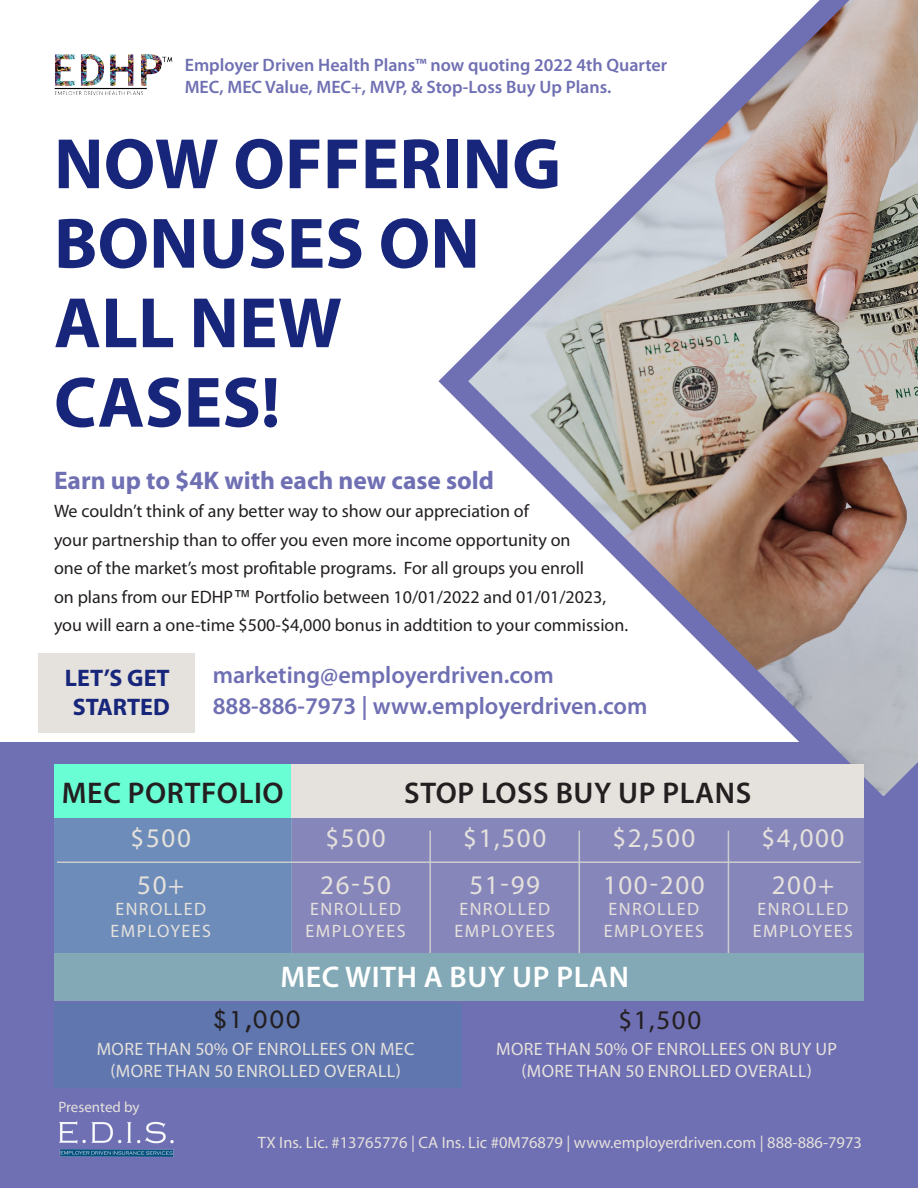
<style>
.page{position:relative;width:918px;height:1188px;background:#fff}
.page>*{position:absolute;margin:0;border:0;box-sizing:border-box;transform-origin:0 0}
.t1{font:700 72px/79.5px "Myriad Pro";color:#17267b}
.t2{font:600 30px "Myriad Pro";letter-spacing:.02em;color:#231f20}
.t3{font:600 30px "Myriad Pro";letter-spacing:.02em;color:#fff}
.t4{font:27px "Myriad Pro";letter-spacing:.06em;color:#e5e1dc}
.t5{font:27px "Tw Cen";color:#231f20}
.t6{font:27px "Myriad Pro";color:#231f20}
.t7{font:700 25.5px "Myriad Pro";color:#6f6fb3}
.t8{font:600 24px "Myriad Pro";color:#6f6fb3}
.t9{font:700 24px/28.8px "Myriad Pro";color:#17267b;text-align:center}
.t10{font:18px/28.5px "Myriad Pro";color:#231f20}
.t11{font:18px "Myriad Pro";letter-spacing:.025em;color:#e5e1dc}
.t12{font:600 18px/21.6px "Myriad Pro";color:#6f6fb3}
.t13{font:18px/21.6px "Myriad Pro";letter-spacing:.08em;color:#e5e1dc}
.t14{font:16.5px "Myriad Pro";color:#e5e1dc}
.t15{font:15px "Myriad Pro";letter-spacing:-.005em;color:#e5e1dc}
.s1{font-family:"Tw Cen"}
</style>
<div class="page">
<div style="left:0;top:743px;width:918px;height:445px;background:#6f6fb3"></div>
<svg style="left:424px;top:0;width:494px;height:796px"></svg>
<img style="left:54px;top:54px;width:119px;height:41px">
<div style="left:38px;top:653px;width:156px;height:80px;background:#e5e1dc"></div>
<div style="left:54px;top:764px;width:238px;height:54px;background:#6afed4"></div>
<div style="left:292px;top:764px;width:572px;height:54px;background:#e5e1dc"></div>
<div style="left:54px;top:818px;width:238px;height:159px;background:#6d8cb9"></div>
<div style="left:292px;top:818px;width:572px;height:159px;background:#8786bb"></div>
<hr style="left:57px;top:861px;width:804px;height:2px;background:#cbccce">
<hr style="left:429px;top:831px;width:2px;height:123px;background:#cbccce">
<hr style="left:728px;top:831px;width:1px;height:123px;background:#cbccce">
<hr style="left:579px;top:831px;width:1px;height:123px;background:#cbccce">
<div style="left:54px;top:953px;width:810px;height:48px;background:#82a9b5"></div>
<div style="left:54px;top:1003px;width:408px;height:84px;background:#5f76af"></div>
<img style="left:59px;top:1121px;width:115px;height:36px">
<p class="t12" style="left:185px;top:54px;width:484px">Employer Driven Health Plans™ now quoting 2022 4th Quarter<br>MEC, MEC Value, MEC+, MVP, &amp; Stop-Loss Buy Up Plans.</p>
<p class="t1" style="left:54px;top:122px;width:509px">NOW OFFERING<br>BONUSES ON</p>
<p class="t1" style="left:54px;top:281px;width:289px">ALL NEW<br>CASES!</p>
<p class="t7" style="left:54px;top:464px;width:442px">Earn up to $4K with each new case sold</p>
<p class="t10" style="left:54px;top:497px;width:576px">We couldn’t think of any better way to show our appreciation of<br>your partnership than to offer you even more income opportunity on<br>one of the market’s most profitable programs. For all groups you enroll<br>on plans from our EDHP<span class="s1">™</span> Portfolio between 10/01/2022 and 01/01/2023, you will earn a one-time $500-$4,000 bonus in addtition to your commission.</p>
<p class="t8" style="left:213px;top:660px;width:343px">marketing@employerdriven.com</p>
<p class="t8" style="left:213px;top:691px;width:436px">888-886-7973 | www.employerdriven.com</p>
<p class="t9" style="left:65px;top:663px;width:106px">LET’S GET<br>STARTED</p>
<p class="t2" style="left:62px;top:773px;width:223px">MEC PORTFOLIO</p>
<p class="t2" style="left:404px;top:773px;width:349px">STOP LOSS BUY UP PLANS</p>
<p class="t4" style="left:326px;top:822px;width:62px">$500</p>
<p class="t4" style="left:320px;top:868px;width:72px">26-50</p>
<p class="t13" style="left:305px;top:898px;width:102px">ENROLLED<br>EMPLOYEES</p>
<p class="t4" style="left:131px;top:822px;width:62px">$500</p>
<p class="t4" style="left:137px;top:868px;width:49px">50+</p>
<p class="t13" style="left:115px;top:898px;width:92px">ENROLLED</p>
<p class="t13" style="left:111px;top:920px;width:102px">EMPLOYEES</p>
<p class="t4" style="left:463px;top:822px;width:84px">$1,500</p>
<p class="t4" style="left:469px;top:868px;width:72px">51-99</p>
<p class="t13" style="left:459px;top:898px;width:92px">ENROLLED</p>
<p class="t13" style="left:455px;top:920px;width:102px">EMPLOYEES</p>
<p class="t4" style="left:612px;top:822px;width:84px">$2,500</p>
<p class="t4" style="left:603px;top:868px;width:103px">100-200</p>
<p class="t13" style="left:608px;top:898px;width:92px">ENROLLED</p>
<p class="t13" style="left:604px;top:920px;width:102px">EMPLOYEES</p>
<p class="t4" style="left:762px;top:822px;width:84px">$4,000</p>
<p class="t4" style="left:772px;top:868px;width:64px">200+</p>
<p class="t13" style="left:758px;top:898px;width:92px">ENROLLED</p>
<p class="t13" style="left:753px;top:920px;width:102px">EMPLOYEES</p>
<p class="t3" style="left:280px;top:958px;width:350px">MEC WITH A BUY UP PLAN</p>
<p class="t5" style="left:212px;top:1003px;width:90px">$1,000</p>
<p class="t11" style="left:97px;top:1038px;width:319px">MORE THAN 50% OF ENROLLEES ON MEC</p>
<p class="t11" style="left:110px;top:1060px;width:292px">(MORE THAN 50 ENROLLED OVERALL)</p>
<p class="t15" style="left:58px;top:1098px;width:83px">Presented by</p>
<p class="t6" style="left:618px;top:1004px;width:84px">$1,500</p>
<p class="t11" style="left:496px;top:1038px;width:342px">MORE THAN 50% OF ENROLLEES ON BUY UP</p>
<p class="t11" style="left:521px;top:1060px;width:292px">(MORE THAN 50 ENROLLED OVERALL)</p>
<p class="t14" style="left:258px;top:1132px;width:606px">TX Ins. Lic. #13765776 | CA Ins. Lic #0M76879 | www.employerdriven.com | 888-886-7973</p>
</div>
